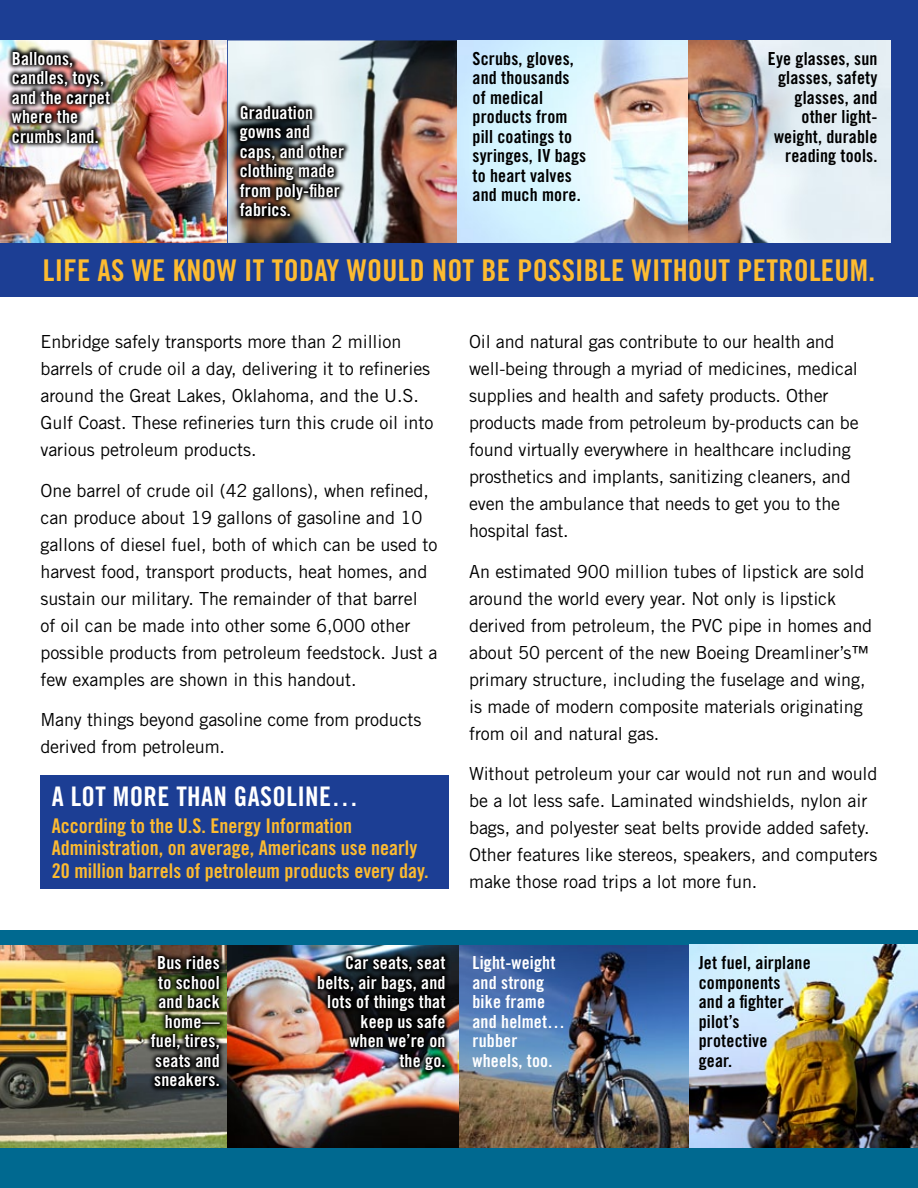
<style>
.page{position:relative;width:918px;height:1188px;background:#fff}
.page>*{position:absolute;margin:0;border:0;box-sizing:border-box;transform-origin:0 0}
.t1{font:30px "Trade Gothic LT Std Bd Cn 20";letter-spacing:.01em;color:#fdbb30}
.t2{font:27px "Trade Gothic LT Std Bd Cn 20";letter-spacing:.015em;color:#fff}
.t3{font:20.25px/22.5px "Trade Gothic LT Std Bd Cn 20";color:#fdbb30}
.t4{font:18px/27px "Trade Gothic LT Std";letter-spacing:-.005em;color:#000}
.t5{font:18px/19.5px "Trade Gothic LT Std Bd Cn 20";letter-spacing:.01em;color:#fff}
.t6{font:18px/19.5px "Trade Gothic LT Std Bd Cn 20";letter-spacing:.01em;color:#000}
</style>
<div class="page">
<div style="left:0;top:930px;width:918px;height:258px;background:#006990"></div>
<div style="left:0;top:0;width:918px;height:297px;background:#1c3e94"></div>
<img style="left:0;top:945px;width:228px;height:203px">
<img style="left:228px;top:945px;width:690px;height:203px">
<img style="left:0;top:40px;width:890px;height:203px">
<img style="left:234px;top:100px;width:116px;height:122px">
<img style="left:145px;top:950px;width:81px;height:142px">
<img style="left:312px;top:950px;width:139px;height:126px">
<img style="left:6px;top:45px;width:110px;height:104px">
<div style="left:40px;top:776px;width:409px;height:113px;background:#1c3e94"></div>
<p class="t5" style="left:12px;top:49px;width:100px">Balloons, candles, toys, and the carpet where the crumbs land.</p>
<p class="t5" style="left:240px;top:103px;width:106px">Graduation gowns and caps, and other clothing made from poly-fiber fabrics.</p>
<p class="t6" style="left:472px;top:49px;width:115px">Scrubs, gloves, and thousands of medical products from pill coatings to syringes, IV bags to heart valves and much more.</p>
<p class="t6" style="left:768px;top:48px;width:111px;text-align:right">Eye glasses, sun glasses, safety glasses, and other light&shy;weight, durable reading tools.</p>
<h1 class="t1" style="left:43px;top:252px;width:834px">LIFE AS WE KNOW IT TODAY WOULD NOT BE POSSIBLE WITHOUT PETROLEUM.</h1>
<p class="t4" style="left:40px;top:328px;width:394px">Enbridge safely transports more than 2 million barrels of crude oil a day, delivering it to refineries around the Great Lakes, Oklahoma, and the U.S.<br>Gulf Coast. These refineries turn this crude oil into various petroleum products.</p>
<p class="t4" style="left:40px;top:476px;width:398px">One barrel of crude oil (42 gallons), when refined, can produce about 19 gallons of gasoline and 10 gallons of diesel fuel, both of which can be used to harvest food, transport products, heat homes, and sustain our military. The remainder of that barrel<br>of oil can be made into other some 6,000 other possible products from petroleum feedstock. Just a few examples are shown in this handout.</p>
<p class="t4" style="left:40px;top:706px;width:382px">Many things beyond gasoline come from products derived from petroleum.</p>
<h2 class="t2" style="left:52px;top:780px;width:308px">A LOT MORE THAN GASOLINE…</h2>
<p class="t3" style="left:52px;top:814px;width:378px">According to the U.S. Energy Information<br>Administration, on average, Americans use nearly<br>20 million barrels of petroleum products every day.</p>
<p class="t4" style="left:469px;top:328px;width:391px">Oil and natural gas contribute to our health and well-being through a myriad of medicines, medical supplies and health and safety products. Other products made from petroleum by-products can be found virtually everywhere in healthcare including prosthetics and implants, sanitizing cleaners, and even the ambulance that needs to get you to the hospital fast.</p>
<p class="t4" style="left:469px;top:557px;width:405px">An estimated 900 million tubes of lipstick are sold around the world every year. Not only is lipstick derived from petroleum, the PVC pipe in homes and about 50 percent of the new Boeing Dreamliner’s™ primary structure, including the fuselage and wing, is made of modern composite materials originating from oil and natural gas.</p>
<p class="t4" style="left:469px;top:760px;width:410px">Without petroleum your car would not run and would be a lot less safe. Laminated windshields, nylon air bags, and polyester seat belts provide added safety.<br>Other features like stereos, speakers, and computers make those road trips a lot more fun.</p>
<p class="t5" style="left:151px;top:953px;width:70px;text-align:right">Bus rides to school and back home— fuel, tires, seats and sneakers.</p>
<p class="t5" style="left:317px;top:953px;width:130px;text-align:right">Car seats, seat belts, air bags, and lots of things that keep us safe<br>when we’re on<br>the go.</p>
<p class="t5" style="left:472px;top:953px;width:94px">Light-weight and strong bike frame and helmet… rubber wheels, too.</p>
<p class="t6" style="left:699px;top:953px;width:113px">Jet fuel, airplane components<br>and a fighter pilot’s protective<br>gear.</p>
</div>
